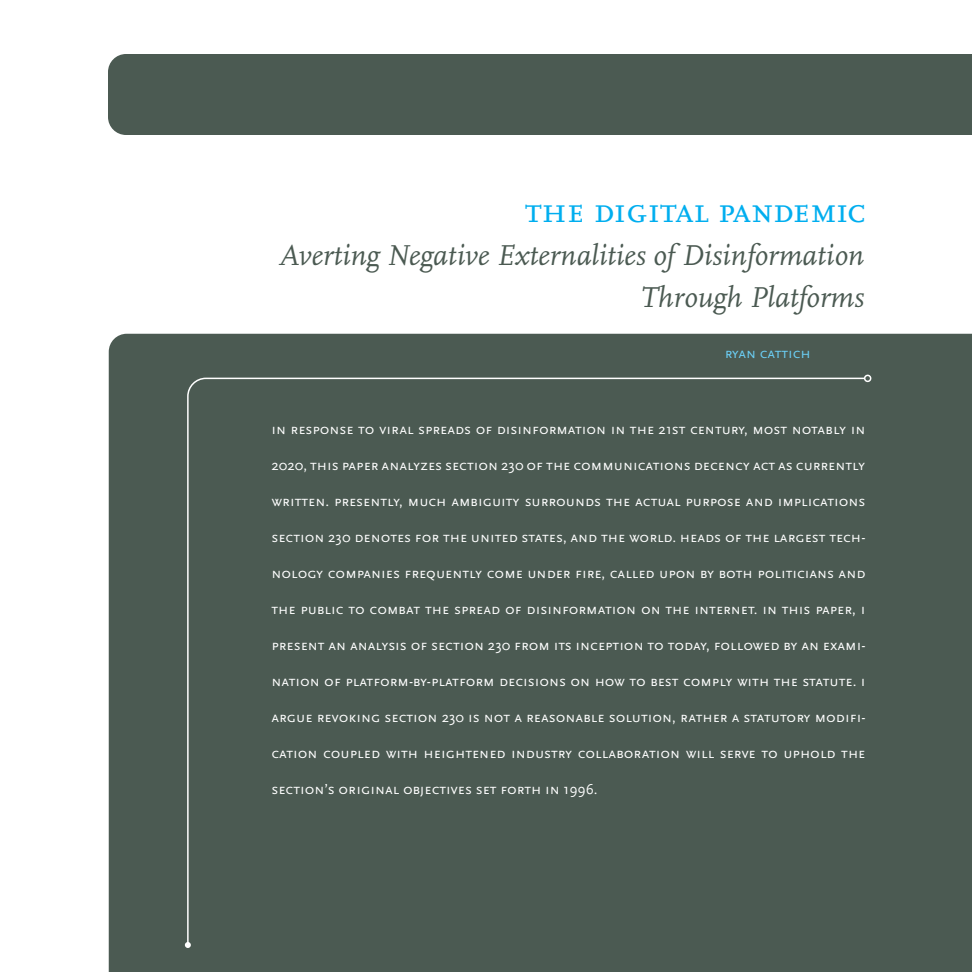
<style>
.page{position:relative;width:972px;height:972px;background:#fff}
.page>*{position:absolute;margin:0;border:0;box-sizing:border-box;transform-origin:0 0}
.t1{font:36px "Scala OT";color:#00aeef}
.t2{font:italic 30px/42px "Scala OT";color:#4b5a52;text-align:right}
.t3{font:15px "Scala Sans OT";color:#fff}
.t4{font:15px "Scala Sans OT";color:#6bcff6}
</style>
<div class="page">
<div style="left:108px;top:54px;width:864px;height:81px;background:#4b5a52"></div>
<div style="left:109px;top:334px;width:863px;height:638px;background:#4b5a52"></div>
<div style="left:186px;top:377px;width:680px;height:569px;background:#4b5a52"></div>
<svg style="left:185px;top:942px;width:6px;height:6px"></svg>
<div style="left:864px;top:375px;width:7px;height:7px;border:2px solid #fff;border-radius:50%"></div>
<h1 class="t1" style="left:525px;top:190px;width:342px">the digital pandemic</h1>
<h2 class="t2" style="left:279px;top:235px;width:587px">Averting Negative Externalities of Disinformation<br>Through Platforms</h2>
<p class="t4" style="left:725px;top:345px;width:88px">ryan cattich</p>
<p class="t3" style="left:272px;top:421px;width:595px">in response to viral spreads of disinformation in the 21st century, most notably in</p>
<p class="t3" style="left:272px;top:457px;width:595px">2020, this paper analyzes section 230 of the communications decency act as currently</p>
<p class="t3" style="left:272px;top:493px;width:596px">written. presently, much ambiguity surrounds the actual purpose and implications</p>
<p class="t3" style="left:272px;top:529px;width:596px">section 230 denotes for the united states, and the world. heads of the largest tech-</p>
<p class="t3" style="left:272px;top:565px;width:596px">nology companies frequently come under fire, called upon by both politicians and</p>
<p class="t3" style="left:272px;top:601px;width:595px">the public to combat the spread of disinformation on the internet. in this paper, i</p>
<p class="t3" style="left:272px;top:637px;width:596px">present an analysis of section 230 from its inception to today, followed by an exami-</p>
<p class="t3" style="left:272px;top:673px;width:595px">nation of platform-by-platform decisions on how to best comply with the statute. i</p>
<p class="t3" style="left:272px;top:709px;width:596px">argue revoking section 230 is not a reasonable solution, rather a statutory modifi-</p>
<p class="t3" style="left:272px;top:745px;width:595px">cation coupled with heightened industry collaboration will serve to uphold the</p>
<p class="t3" style="left:272px;top:781px;width:328px">section’s original objectives set forth in 1996.</p>
</div>
